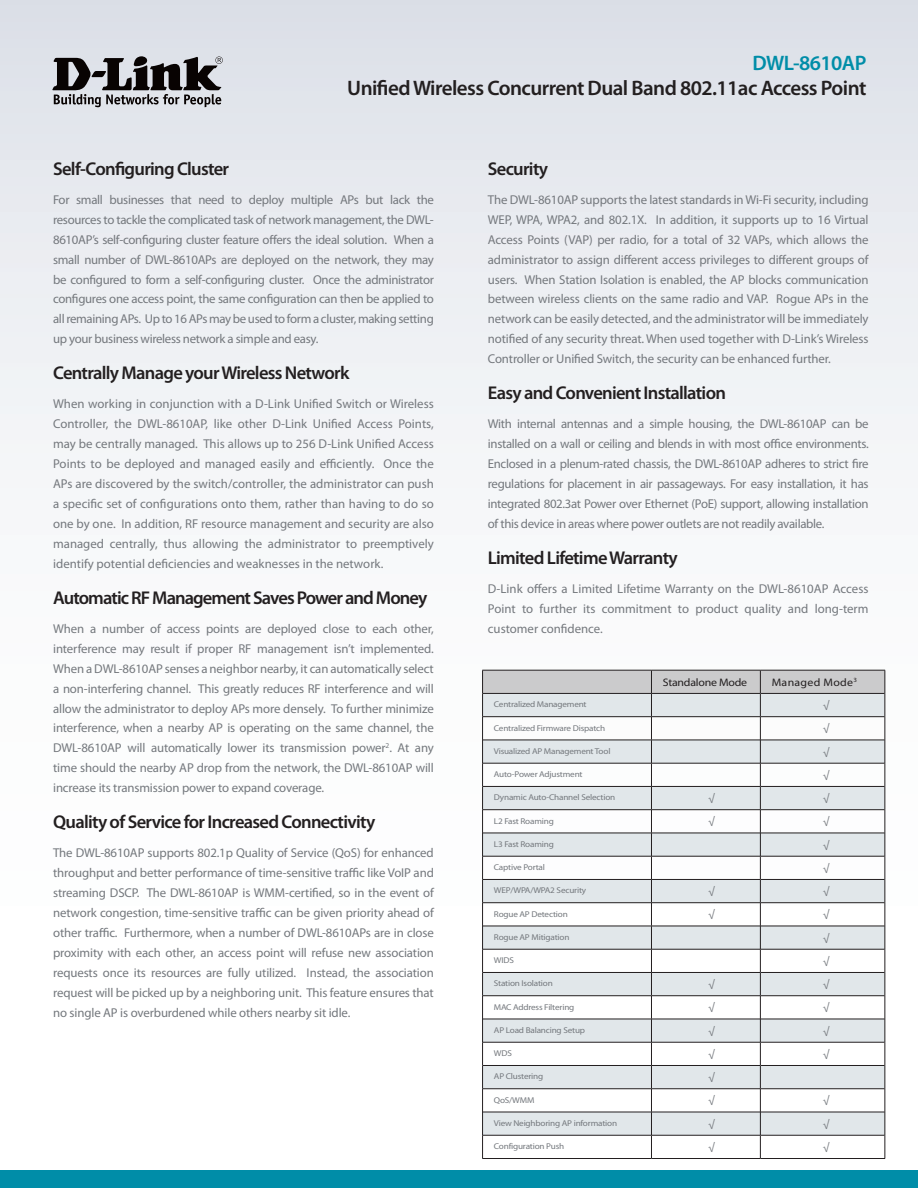
<style>
.page{position:relative;width:918px;height:1188px;background:#fff}
.page>*{position:absolute;margin:0;border:0;box-sizing:border-box;transform-origin:0 0}
.t1{font:600 21px "Myriad Pro";letter-spacing:-.025em;color:#231f20}
.t2{font:600 21px "Myriad Pro";letter-spacing:-.025em;color:#008da8}
.t3{font:600 18.6px "Myriad Pro";letter-spacing:-.04em;color:#231f20}
.t4{font:12.9px/20px "Myriad Pro";letter-spacing:-.01em;color:#74787d;text-align:justify}
.t5{font:10.95px "Myriad Pro";color:#74787d;scale:1.09 1}
.t6{font:10.95px "Myriad Pro";letter-spacing:-.02em;color:#231f20;scale:1.09 1}
.t7{font:10.95px "Myriad Pro";letter-spacing:.025em;color:#231f20;scale:1.09 1}
.t8{font:8.4px "Myriad Pro";letter-spacing:-.02em;color:#74787d;scale:1.09 1}
</style>
<div class="page">
<div style="left:0;top:0;width:918px;height:1099px;background:linear-gradient(to bottom,#e2e5eb,#fff)"></div>
<div style="left:0;top:1170px;width:918px;height:18px;background:#008da8"></div>
<svg style="left:52px;top:56px;width:171px;height:51px;background:#808084"></svg>
<svg style="left:482px;top:670px;width:404px;height:489px"></svg>
<h1 class="t2" style="left:753px;top:49px;width:115px">DWL-8610AP</h1>
<h1 class="t1" style="left:347px;top:75px;width:521px">Unified Wireless Concurrent Dual Band 802.11ac Access Point</h1>
<h2 class="t3" style="left:53px;top:157px;width:178px">Self-Configuring Cluster</h2>
<p class="t4" style="left:53px;top:189px;width:382px">For small businesses that need to deploy multiple APs but lack the resources to tackle the complicated task of network management, the DWL-8610AP’s self-configuring cluster feature offers the ideal solution. When a small number of DWL-8610APs are deployed on the network, they may be configured to form a self-configuring cluster. Once the administrator configures one access point, the same configuration can then be applied to all remaining APs. Up to 16 APs may be used to form a cluster, making setting up your business wireless network a simple and easy.</p>
<h2 class="t3" style="left:53px;top:361px;width:298px">Centrally Manage your Wireless Network</h2>
<p class="t4" style="left:53px;top:394px;width:382px">When working in conjunction with a D-Link Unified Switch or Wireless Controller, the DWL-8610AP, like other D-Link Unified Access Points, may be centrally managed. This allows up to 256 D-Link Unified Access Points to be deployed and managed easily and efficiently. Once the APs are discovered by the switch/controller, the administrator can push a specific set of configurations onto them, rather than having to do so one by one. In addition, RF resource management and security are also managed centrally, thus allowing the administrator to preemptively identify potential deficiencies and weaknesses in the network.</p>
<h2 class="t3" style="left:53px;top:586px;width:376px">Automatic RF Management Saves Power and Money</h2>
<p class="t4" style="left:53px;top:618px;width:382px">When a number of access points are deployed close to each other, interference may result if proper RF management isn’t implemented.<br>When a DWL-8610AP senses a neighbor nearby, it can automatically select a non-interfering channel. This greatly reduces RF interference and will allow the administrator to deploy APs more densely. To further minimize interference, when a nearby AP is operating on the same channel, the DWL-8610AP will automatically lower its transmission power<sup>2</sup>. At any time should the nearby AP drop from the network, the DWL-8610AP will increase its transmission power to expand coverage.</p>
<h2 class="t3" style="left:53px;top:810px;width:324px">Quality of Service for Increased Connectivity</h2>
<p class="t4" style="left:53px;top:843px;width:382px">The DWL-8610AP supports 802.1p Quality of Service (QoS) for enhanced throughput and better performance of time-sensitive traffic like VoIP and streaming DSCP. The DWL-8610AP is WMM-certified, so in the event of network congestion, time-sensitive traffic can be given priority ahead of other traffic. Furthermore, when a number of DWL-8610APs are in close proximity with each other, an access point will refuse new association requests once its resources are fully utilized. Instead, the association request will be picked up by a neighboring unit. This feature ensures that no single AP is overburdened while others nearby sit idle.</p>
<h2 class="t3" style="left:488px;top:157px;width:62px">Security</h2>
<p class="t4" style="left:488px;top:189px;width:382px">The DWL-8610AP supports the latest standards in Wi-Fi security, including WEP, WPA, WPA2, and 802.1X. In addition, it supports up to 16 Virtual Access Points (VAP) per radio, for a total of 32 VAPs, which allows the administrator to assign different access privileges to different groups of users. When Station Isolation is enabled, the AP blocks communication between wireless clients on the same radio and VAP. Rogue APs in the network can be easily detected, and the administrator will be immediately notified of any security threat. When used together with D-Link’s Wireless Controller or Unified Switch, the security can be enhanced further.</p>
<h2 class="t3" style="left:488px;top:381px;width:240px">Easy and Convenient Installation</h2>
<p class="t4" style="left:488px;top:414px;width:382px">With internal antennas and a simple housing, the DWL-8610AP can be installed on a wall or ceiling and blends in with most office environments.<br>Enclosed in a plenum-rated chassis, the DWL-8610AP adheres to strict fire regulations for placement in air passageways. For easy installation, it has integrated 802.3at Power over Ethernet (PoE) support, allowing installation of this device in areas where power outlets are not readily available.</p>
<h2 class="t3" style="left:488px;top:546px;width:191px">Limited Lifetime Warranty</h2>
<p class="t4" style="left:488px;top:578px;width:382px">D-Link offers a Limited Lifetime Warranty on the DWL-8610AP Access Point to further its commitment to product quality and long-term customer confidence.</p>
<p class="t6" style="left:663px;top:675px;width:79px">Standalone Mode</p>
<p class="t7" style="left:772px;top:675px;width:80px">Managed Mode<sup>3</sup></p>
<p class="t8" style="left:494px;top:699px;width:87px">Centralized Management</p>
<p class="t5" style="left:823px;top:699px;width:8px">√</p>
<p class="t8" style="left:494px;top:723px;width:104px">Centralized Firmware Dispatch</p>
<p class="t5" style="left:823px;top:722px;width:8px">√</p>
<p class="t8" style="left:494px;top:746px;width:108px">Visualized AP Management Tool</p>
<p class="t5" style="left:823px;top:745px;width:8px">√</p>
<p class="t8" style="left:494px;top:769px;width:83px">Auto-Power Adjustment</p>
<p class="t5" style="left:823px;top:768px;width:8px">√</p>
<p class="t8" style="left:494px;top:792px;width:113px">Dynamic Auto-Channel Selection</p>
<p class="t5" style="left:708px;top:792px;width:8px">√</p>
<p class="t5" style="left:823px;top:792px;width:8px">√</p>
<p class="t8" style="left:494px;top:816px;width:57px">L2 Fast Roaming</p>
<p class="t5" style="left:708px;top:815px;width:8px">√</p>
<p class="t5" style="left:823px;top:815px;width:8px">√</p>
<p class="t8" style="left:494px;top:839px;width:57px">L3 Fast Roaming</p>
<p class="t5" style="left:823px;top:838px;width:8px">√</p>
<p class="t8" style="left:494px;top:862px;width:48px">Captive Portal</p>
<p class="t5" style="left:823px;top:862px;width:8px">√</p>
<p class="t8" style="left:494px;top:885px;width:86px">WEP/WPA/WPA2 Security</p>
<p class="t5" style="left:708px;top:885px;width:8px">√</p>
<p class="t5" style="left:823px;top:885px;width:8px">√</p>
<p class="t8" style="left:494px;top:909px;width:69px">Rogue AP Detection</p>
<p class="t5" style="left:708px;top:908px;width:8px">√</p>
<p class="t5" style="left:823px;top:908px;width:8px">√</p>
<p class="t8" style="left:494px;top:932px;width:71px">Rogue AP Mitigation</p>
<p class="t5" style="left:823px;top:931px;width:8px">√</p>
<p class="t8" style="left:494px;top:955px;width:20px">WIDS</p>
<p class="t5" style="left:823px;top:955px;width:8px">√</p>
<p class="t8" style="left:494px;top:978px;width:56px">Station Isolation</p>
<p class="t5" style="left:708px;top:978px;width:8px">√</p>
<p class="t5" style="left:823px;top:978px;width:8px">√</p>
<p class="t8" style="left:494px;top:1002px;width:75px">MAC Address Filtering</p>
<p class="t5" style="left:708px;top:1001px;width:8px">√</p>
<p class="t5" style="left:823px;top:1001px;width:8px">√</p>
<p class="t8" style="left:494px;top:1025px;width:85px">AP Load Balancing Setup</p>
<p class="t5" style="left:708px;top:1024px;width:8px">√</p>
<p class="t5" style="left:823px;top:1024px;width:8px">√</p>
<p class="t8" style="left:494px;top:1048px;width:18px">WDS</p>
<p class="t5" style="left:708px;top:1048px;width:8px">√</p>
<p class="t5" style="left:823px;top:1048px;width:8px">√</p>
<p class="t8" style="left:494px;top:1071px;width:47px">AP Clustering</p>
<p class="t5" style="left:708px;top:1071px;width:8px">√</p>
<p class="t8" style="left:494px;top:1095px;width:39px">QoS/WMM</p>
<p class="t5" style="left:708px;top:1094px;width:8px">√</p>
<p class="t5" style="left:823px;top:1094px;width:8px">√</p>
<p class="t8" style="left:494px;top:1118px;width:115px">View Neighboring AP information</p>
<p class="t5" style="left:708px;top:1117px;width:8px">√</p>
<p class="t5" style="left:823px;top:1117px;width:8px">√</p>
<p class="t8" style="left:494px;top:1141px;width:66px">Configuration Push</p>
<p class="t5" style="left:708px;top:1141px;width:8px">√</p>
<p class="t5" style="left:823px;top:1141px;width:8px">√</p>
</div>
